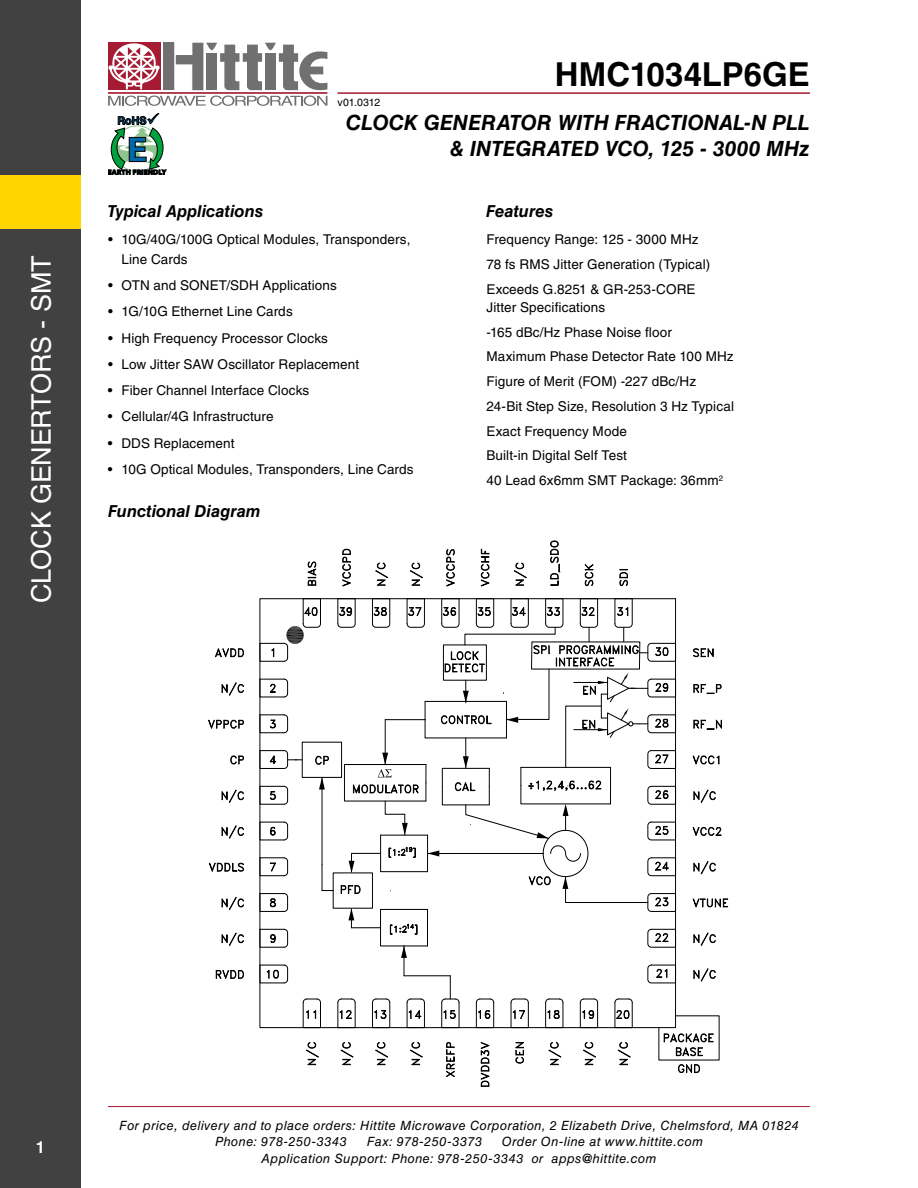
<style>
.page{position:relative;width:918px;height:1188px;background:#fff}
.page>*{position:absolute;margin:0;border:0;box-sizing:border-box;transform-origin:0 0}
.t1{font:700 33px "Helvetica LT Std";color:#000}
.t2{font:27px "Helvetica LT Std";letter-spacing:-.01em;color:#fff}
.t3{font:italic 700 21px/25.2px "Helvetica LT Std";letter-spacing:-.005em;color:#000;text-align:right}
.t4{font:italic 700 16.5px "Helvetica LT Std";color:#000}
.t5{font:700 16.5px "Helvetica LT Std";color:#fff}
.t6{font:13.5px/24.8px "Helvetica LT Std";letter-spacing:.01em;color:#000}
.t7{font:italic 12.75px/16.5px "Helvetica LT Std";letter-spacing:.035em;color:#000}
.t8{font:10.5px "Helvetica LT Std";letter-spacing:-.015em;color:#000}
</style>
<div class="page">
<hr style="left:108px;top:1106px;width:702px;height:1px;background:#a41b33">
<hr style="left:338px;top:92px;width:472px;height:2px;background:#a41b33">
<div style="left:163px;top:43px;width:11px;height:47px;background:#707071"></div>
<div style="left:108px;top:43px;width:52px;height:47px;background:#a41b33"></div>
<hr style="left:108px;top:92px;width:219px;height:2px;background:#a41b33">
<svg style="left:176px;top:43px;width:151px;height:47px"></svg>
<svg style="left:108px;top:96px;width:219px;height:10px"></svg>
<svg style="left:108px;top:43px;width:52px;height:46px"></svg>
<svg style="left:108px;top:113px;width:58px;height:62px"></svg>
<div style="left:0;top:0;width:81px;height:1188px;background:#414141"></div>
<div style="left:0;top:175px;width:81px;height:54px;background:#ffd400"></div>
<hr style="left:404px;top:946px;width:1px;height:30px;background:#000">
<svg style="left:302px;top:998px;width:19px;height:31px"></svg>
<svg style="left:337px;top:998px;width:19px;height:31px"></svg>
<svg style="left:372px;top:998px;width:19px;height:31px"></svg>
<svg style="left:406px;top:998px;width:19px;height:31px"></svg>
<svg style="left:441px;top:976px;width:19px;height:53px"></svg>
<svg style="left:475px;top:998px;width:20px;height:31px"></svg>
<svg style="left:510px;top:998px;width:19px;height:31px"></svg>
<svg style="left:545px;top:998px;width:19px;height:31px"></svg>
<svg style="left:579px;top:998px;width:20px;height:31px"></svg>
<svg style="left:614px;top:998px;width:19px;height:31px"></svg>
<svg style="left:647px;top:964px;width:29px;height:20px"></svg>
<svg style="left:259px;top:964px;width:30px;height:20px"></svg>
<svg style="left:693px;top:968px;width:23px;height:14px"></svg>
<svg style="left:693px;top:932px;width:23px;height:14px"></svg>
<svg style="left:692px;top:898px;width:37px;height:10px"></svg>
<svg style="left:693px;top:861px;width:23px;height:14px"></svg>
<svg style="left:692px;top:827px;width:30px;height:9px"></svg>
<svg style="left:693px;top:789px;width:23px;height:14px"></svg>
<svg style="left:692px;top:755px;width:28px;height:10px"></svg>
<svg style="left:693px;top:719px;width:29px;height:11px"></svg>
<svg style="left:693px;top:684px;width:29px;height:10px"></svg>
<svg style="left:693px;top:648px;width:21px;height:10px"></svg>
<svg style="left:215px;top:970px;width:29px;height:9px"></svg>
<svg style="left:221px;top:932px;width:23px;height:14px"></svg>
<svg style="left:221px;top:897px;width:23px;height:13px"></svg>
<svg style="left:209px;top:862px;width:35px;height:10px"></svg>
<svg style="left:221px;top:825px;width:23px;height:14px"></svg>
<svg style="left:221px;top:789px;width:23px;height:14px"></svg>
<svg style="left:230px;top:755px;width:14px;height:10px"></svg>
<svg style="left:208px;top:719px;width:36px;height:10px"></svg>
<svg style="left:221px;top:682px;width:23px;height:14px"></svg>
<svg style="left:215px;top:648px;width:29px;height:10px"></svg>
<svg style="left:306px;top:1042px;width:13px;height:24px"></svg>
<svg style="left:340px;top:1042px;width:14px;height:24px"></svg>
<svg style="left:375px;top:1042px;width:13px;height:24px"></svg>
<svg style="left:410px;top:1042px;width:13px;height:24px"></svg>
<svg style="left:446px;top:1042px;width:9px;height:36px"></svg>
<svg style="left:480px;top:1042px;width:10px;height:45px"></svg>
<svg style="left:515px;top:1042px;width:9px;height:22px"></svg>
<svg style="left:548px;top:1042px;width:14px;height:24px"></svg>
<svg style="left:583px;top:1042px;width:13px;height:24px"></svg>
<svg style="left:617px;top:1042px;width:14px;height:24px"></svg>
<svg style="left:307px;top:561px;width:10px;height:25px"></svg>
<svg style="left:342px;top:548px;width:9px;height:39px"></svg>
<svg style="left:375px;top:562px;width:14px;height:24px"></svg>
<svg style="left:410px;top:562px;width:13px;height:24px"></svg>
<svg style="left:446px;top:549px;width:9px;height:38px"></svg>
<svg style="left:480px;top:548px;width:10px;height:39px"></svg>
<svg style="left:514px;top:562px;width:13px;height:24px"></svg>
<svg style="left:550px;top:540px;width:10px;height:46px"></svg>
<svg style="left:584px;top:564px;width:10px;height:23px"></svg>
<svg style="left:619px;top:569px;width:9px;height:18px"></svg>
<svg style="left:658px;top:1015px;width:62px;height:58px"></svg>
<hr style="left:404px;top:975px;width:46px;height:1px;background:#000">
<svg style="left:259px;top:598px;width:417px;height:360px"></svg>
<h2 class="t2" style="left:26px;top:603px;width:348px;rotate:-90deg">Clock Genertors - SMT</h2>
<h1 class="t1" style="left:555px;top:54px;width:256px">HMC1034LP6GE</h1>
<p class="t8" style="left:338px;top:96px;width:44px">v01.0312</p>
<h3 class="t3" style="left:346px;top:110px;width:465px">CLOCK GENERATOR WITH FRACTIONAL-N PLL &amp; INTEGRATED VCO, 125 - 3000 MHz</h3>
<p class="t4" style="left:108px;top:201px;width:157px">Typical Applications</p>
<p class="t6" style="left:108px;top:230px;width:304px;line-height:19.5px">• 10G/40G/100G Optical Modules, Transponders,<br>Line Cards</p>
<p class="t6" style="left:108px;top:273px;width:24px">• OTN</p>
<p class="t6" style="left:154px;top:273px;width:37px">and SONET</p>
<p class="t6" style="left:226px;top:273px;width:112px">/SDH Applications</p>
<p class="t6" style="left:108px;top:299px;width:186px">• 1G/10G Ethernet Line Cards</p>
<p class="t6" style="left:108px;top:325px;width:222px">• High Frequency Processor Clocks</p>
<p class="t6" style="left:108px;top:352px;width:253px">• Low Jitter SAW Oscillator Replacement</p>
<p class="t6" style="left:108px;top:378px;width:203px">• Fiber Channel Interface Clocks</p>
<p class="t6" style="left:108px;top:404px;width:167px">• Cellular/4G Infrastructure</p>
<p class="t6" style="left:108px;top:430px;width:128px">• DDS Replacement</p>
<p class="t6" style="left:108px;top:457px;width:307px">• 10G Optical Modules, Transponders, Line Cards</p>
<p class="t4" style="left:108px;top:501px;width:154px">Functional Diagram</p>
<p class="t4" style="left:486px;top:201px;width:68px">Features</p>
<p class="t6" style="left:486px;top:227px;width:225px">Frequency Range: 125 - 3000 MHz<br>78 fs RMS Jitter Generation (Typical)<br>Exceeds G.8251 &amp; GR-253-CORE</p>
<p class="t6" style="left:486px;top:295px;width:249px">Jitter Specifications<br>-165 dBc/Hz Phase Noise floor<br>Maximum Phase Detector Rate 100 MHz<br>Figure of Merit (FOM) -227 dBc/Hz<br>24-Bit Step Size, Resolution 3 Hz Typical<br>Exact Frequency Mode<br>Built-in Digital Self Test<br>40 Lead 6x6mm SMT Package: 36mm<sup>2</sup></p>
<p class="t5" style="left:36px;top:1138px;width:11px">1</p>
<p class="t7" style="left:215px;top:1117px;width:585px;text-indent:-96px">For price, delivery and to place orders: Hittite Microwave Corporation, 2 Elizabeth Drive, Chelmsford, MA 01824<br>Phone: 978-250-3343</p>
<p class="t7" style="left:262px;top:1133px;width:443px;text-indent:240px">Order On-line at www.hittite.com<br>Application Support: Phone: 978-250-3343 or apps@hittite.com</p>
<p class="t7" style="left:367px;top:1133px;width:117px">Fax: 978-250-3373</p>
</div>
